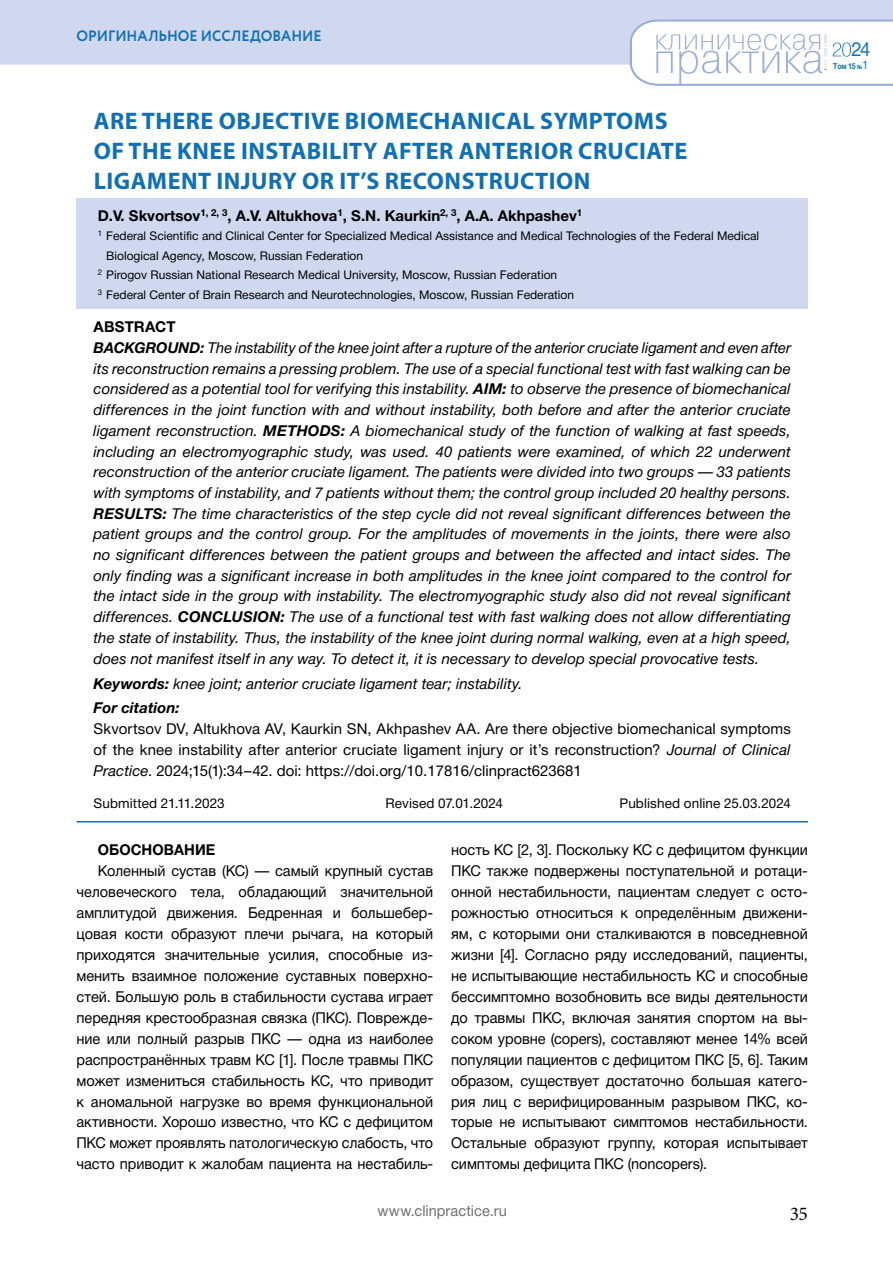
<style>
.page{position:relative;width:893px;height:1263px;background:#fff}
.page>*{position:absolute;margin:0;border:0;box-sizing:border-box;transform-origin:0 0}
._01_Header{font:700 24px/30px "Myriad Pro";letter-spacing:.02em;color:#0f70b7}
.t1{font:19.5px "Helvetica Neue Cyr";color:#0f70b7;scale:.95 1}
.t2{font:19.5px "Minion Pro";color:#000}
._08_Resume_Engl{font:italic 15px/20.7px "Helvetica Neue Cyr";letter-spacing:.005em;color:#000;text-align:justify}
.Body_Text{font:15px/21px "Helvetica Neue Cyr";letter-spacing:-.005em;color:#000;text-align:justify}
._10_Citation_Engl{font:15px/20.7px "Helvetica Neue Cyr";color:#000;text-align:justify}
._02_Autor_s_rus{font:700 15px "Helvetica Neue Cyr";color:#000}
.t3{font:700 15px "Circe";letter-spacing:-.005em;color:#0f70b7;scale:.95 1}
.t4{font:15px "Helvetica Neue Cyr";letter-spacing:.005em;color:#706f6f}
._06_Citation_Rys_для_цитирования{font:italic 700 15px "Helvetica Neue Cyr";letter-spacing:.005em;color:#000}
.Header_01{font:700 15px "Helvetica Neue Cyr";letter-spacing:.005em;color:#000}
._04_Resume_Rus_аннотация{font:700 15px "Helvetica Neue Cyr";letter-spacing:.01em;color:#000}
._07_Date_RUS{font:13.5px "Helvetica Neue Cyr";letter-spacing:.005em;color:#000}
._03_What_Rus{font:12px/19.5px "Helvetica Neue Cyr";color:#000}
.t5{font:700 8.25px "Helvetica Neue Cyr";color:#0f70b7;scale:.85 1}
.s1{font-weight:700}
.s2{font-style:italic}
.s3{font-size:6px}
.s4{font-weight:400;font-size:12px}
</style>
<div class="page">
<div style="left:0;top:0;width:893px;height:65px;background:#cfd8ef"></div>
<svg style="left:629px;top:19px;width:264px;height:67px"></svg>
<div style="left:77px;top:199px;width:731px;height:110px;background:#cfd8ef"></div>
<hr style="left:77px;top:821px;width:731px;height:1px;background:#0f70b7">
<p class="t3" style="left:77px;top:26px;width:259px">ОРИГИНАЛЬНОЕ ИССЛЕДОВАНИЕ</p>
<h2 class="_01_Header" style="left:94px;top:105px;width:595px">ARE THERE OBJECTIVE BIOMECHANICAL SYMPTOMS<br>OF THE KNEE INSTABILITY AFTER ANTERIOR CRUCIATE<br>LIGAMENT INJURY OR IT’S RECONSTRUCTION</h2>
<p class="_02_Autor_s_rus" style="left:98px;top:207px;width:486px">D.V. Skvortsov<sup>1,</sup> <sup>2,</sup> <sup>3</sup>, A.V. Altukhova<sup>1</sup>, S.N. Kaurkin<sup>2,</sup> <sup>3</sup>, А.А. Akhpashev<sup>1</sup></p>
<p class="_03_What_Rus" style="left:106px;top:226px;width:654px;text-indent:-9px"><sup>1</sup> Federal Scientific and Clinical Center for Specialized Medical Assistance and Medical Technologies of the Federal Medical<br>Biological Agency, Moscow, Russian Federation</p>
<p class="_03_What_Rus" style="left:98px;top:265px;width:461px"><sup>2</sup> Pirogov Russian National Research Medical University, Moscow, Russian Federation</p>
<p class="_03_What_Rus" style="left:98px;top:285px;width:478px"><sup>3</sup> Federal Center of Brain Research and Neurotechnologies, Moscow, Russian Federation</p>
<h3 class="_04_Resume_Rus_аннотация" style="left:94px;top:319px;width:84px">ABSTRACT</h3>
<p class="_08_Resume_Engl" style="left:94px;top:337px;width:699px"><span class="s1">BACKGROUND:</span> The instability of the knee joint after a rupture of the anterior cruciate ligament and even after its reconstruction remains a pressing problem. The use of a special functional test with fast walking can be considered as a potential tool for verifying this instability. <span class="s1">AIM:</span> to observe the presence of biomechanical differences in the joint function with and without instability, both before and after the anterior cruciate ligament reconstruction. <span class="s1">METHODS:</span> A biomechanical study of the function of walking at fast speeds, including an electromyographic study, was used. 40 patients were examined, of which 22 underwent reconstruction of the anterior cruciate ligament. The patients were divided into two groups — 33 patients with symptoms of instability, and 7 patients without them; the control group included 20 healthy persons.<br><span class="s1">RESULTS:</span> The time characteristics of the step cycle did not reveal significant differences between the patient groups and the control group. For the amplitudes of movements in the joints, there were also no significant differences between the patient groups and between the affected and intact sides. The only finding was a significant increase in both amplitudes in the knee joint compared to the control for the intact side in the group with instability. The electromyographic study also did not reveal significant differences. <span class="s1">CONCLUSION:</span> The use of a functional test with fast walking does not allow differentiating the state of instability. Thus, the instability of the knee joint during normal walking, even at a high speed, does not manifest itself in any way. To detect it, it is necessary to develop special provocative tests.</p>
<p class="_08_Resume_Engl" style="left:94px;top:673px;width:431px"><span class="s1">Keywords:</span> knee joint; anterior cruciate ligament tear; instability.</p>
<h4 class="_06_Citation_Rys_для_цитирования" style="left:94px;top:700px;width:88px">For citation:</h4>
<p class="_10_Citation_Engl" style="left:94px;top:719px;width:699px">Skvortsov DV, Altukhova AV, Kaurkin SN, Akhpashev АА. Are there objective biomechanical symptoms of the knee instability after anterior cruciate ligament injury or it’s reconstruction? <span class="s2">Journal of Clinical Practice</span>. 2024;15(1):34–42. doi: https://doi.org/10.17816/clinpract623681</p>
<p class="_07_Date_RUS" style="left:94px;top:796px;width:133px">Submitted 21.11.2023</p>
<p class="_07_Date_RUS" style="left:386px;top:796px;width:119px">Revised 07.01.2024</p>
<p class="_07_Date_RUS" style="left:620px;top:796px;width:173px">Published online 25.03.2024</p>
<h3 class="Header_01" style="left:98px;top:841px;width:119px">ОБОСНОВАНИЕ</h3>
<p class="Body_Text" style="left:77px;top:860px;width:358px;text-indent:21px">Коленный сустав (КС) — самый крупный сустав человеческого тела, обладающий значительной амплитудой движения. Бедренная и большебер&shy;цовая кости образуют плечи рычага, на который приходятся значительные усилия, способные из&shy;менить взаимное положение суставных поверхно&shy;стей. Большую роль в стабильности сустава играет передняя крестообразная связка (ПКС). Поврежде&shy;ние или полный разрыв ПКС — одна из наиболее распространённых травм КС [1]. После травмы ПКС может измениться стабильность КС, что приводит к аномальной нагрузке во время функциональной активности. Хорошо известно, что КС с дефицитом ПКС может проявлять патологическую слабость, что часто приводит к жалобам пациента на нестабиль-</p>
<p class="Body_Text" style="left:451px;top:839px;width:358px">ность КС [2, 3]. Поскольку КС с дефицитом функции ПКС также подвержены поступательной и ротаци&shy;онной нестабильности, пациентам следует с осто&shy;рожностью относиться к определённым движени&shy;ям, с которыми они сталкиваются в повседневной жизни [4]. Согласно ряду исследований, пациенты, не испытывающие нестабильность КС и способные бессимптомно возобновить все виды деятельности до травмы ПКС, включая занятия спортом на вы&shy;соком уровне (copers), составляют менее 14% всей популяции пациентов с дефицитом ПКС [5, 6]. Таким образом, существует достаточно большая катего&shy;рия лиц с верифицированным разрывом ПКС, ко&shy;торые не испытывают симптомов нестабильности.<br>Остальные образуют группу, которая испытывает симптомы дефицита ПКС (noncopers).</p>
<p class="t4" style="left:377px;top:1203px;width:131px">www.clinpractice.ru</p>
<h2 class="t2" style="left:790px;top:1200px;width:20px">35</h2>
<h2 class="t1" style="left:851px;top:39px;width:22px">24</h2>
<p class="t5" style="left:833px;top:61px;width:43px">Том 15 <span class="s3">№</span><span class="s4">1</span></p>
</div>
